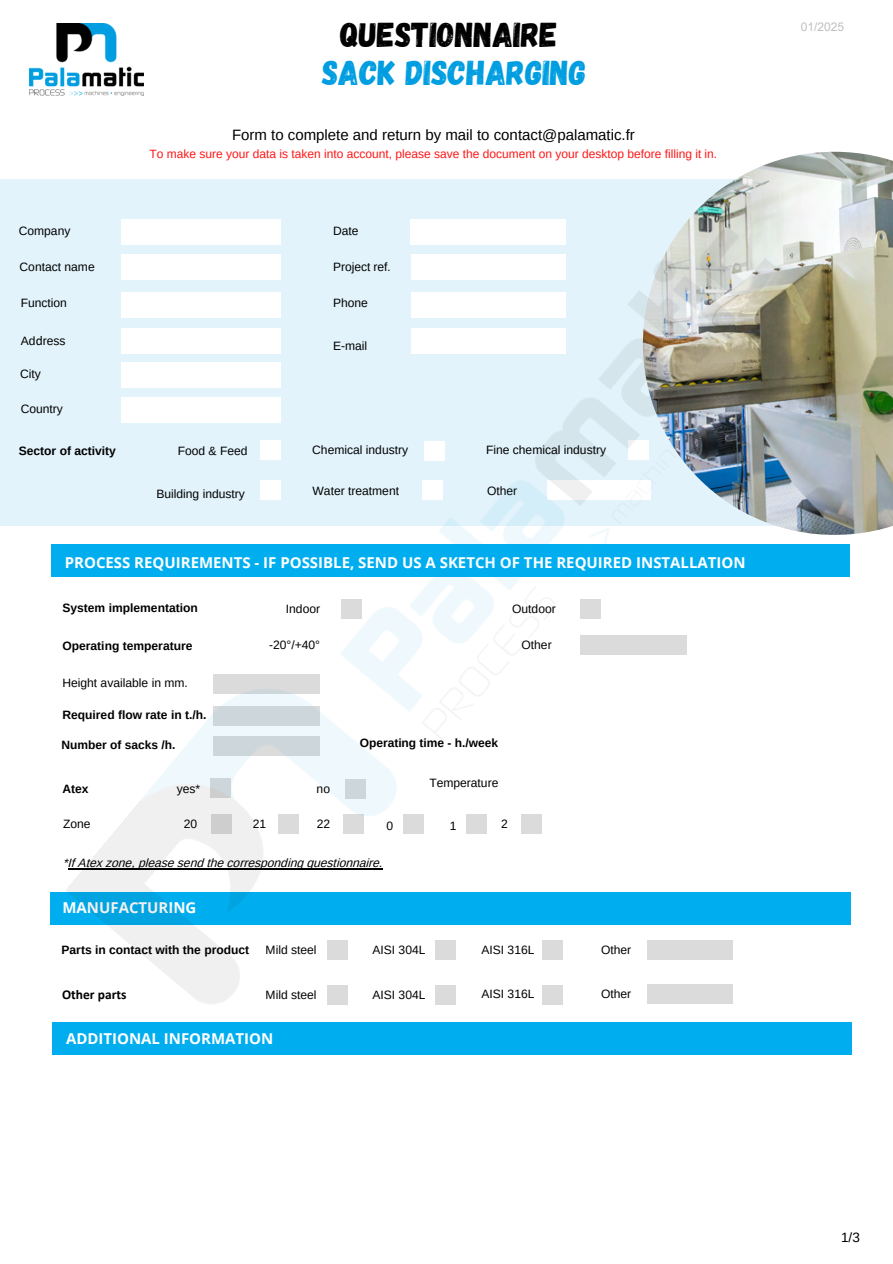
<style>
.page{position:relative;width:893px;height:1264px;background:#fff}
.page>*{position:absolute;margin:0;border:0;box-sizing:border-box;transform-origin:0 0}
.t1{font:34.5px "Gagalin";color:#009ee1}
.t2{font:34.5px "Gagalin";color:#000}
.t3{font:700 15px "Open Sans";color:#fff}
.t4{font:15px "Arimo";color:#000}
.t5{font:700 13.5px "Calibri";color:#000}
.t6{font:13.5px "Arimo";color:#000}
.t7{font:12px "Arimo";color:#000}
.t8{font:700 12px "Arimo";color:#000}
.t9{font:12px "Arimo";color:#ff1616}
.t10{font:italic 12px "Arimo";color:#000}
.t11{font:12px "Arial";color:#bfbfbf}
.s1{font-family:"Calibri";font-size:13.5px}
.s2{font-family:"Calibri"}
</style>
<div class="page">
<img style="left:30px;top:24px;width:113px;height:72px">
<div style="left:51px;top:544px;width:798px;height:33px;background:#00aeef"></div>
<div style="left:52px;top:1022px;width:799px;height:33px;background:#00aeef"></div>
<div style="left:50px;top:891px;width:800px;height:33px;background:#00aeef"></div>
<div style="left:0;top:179px;width:892px;height:346px;background:#e2f3fb"></div>
<div style="left:121px;top:219px;width:159px;height:26px;background:#fff"></div>
<div style="left:410px;top:219px;width:155px;height:26px;background:#fff"></div>
<img style="left:686px;top:152px;width:206px;height:383px">
<img style="left:65px;top:222px;width:750px;height:783px">
<h1 class="t2" style="left:340px;top:12px;width:219px">QUESTIONNAIRE</h1>
<h1 class="t1" style="left:322px;top:50px;width:266px">SACK DISCHARGING</h1>
<p class="t7" style="left:19px;top:224px;width:53px">Company</p>
<p class="t7" style="left:20px;top:260px;width:77px">Contact name</p>
<p class="t7" style="left:21px;top:296px;width:48px">Function</p>
<p class="t7" style="left:21px;top:334px;width:46px">Ad<span class="s1">d</span>ress</p>
<p class="t7" style="left:20px;top:367px;width:22px">City</p>
<p class="t7" style="left:21px;top:402px;width:44px">Country</p>
<p class="t8" style="left:19px;top:444px;width:99px">Sector of activity</p>
<p class="t4" style="left:232px;top:126px;width:404px">Form to complete and return by mail to contact@palamatic.fr</p>
<p class="t9" style="left:149px;top:147px;width:569px">To make sure your data is taken into account, please save the document on your desktop before filling it in.</p>
<p class="t7" style="left:333px;top:224px;width:27px">Date</p>
<p class="t7" style="left:333px;top:260px;width:59px">Project ref<span class="s2">.</span></p>
<p class="t7" style="left:333px;top:296px;width:36px">Phone</p>
<p class="t7" style="left:333px;top:339px;width:36px">E-mail</p>
<p class="t7" style="left:312px;top:443px;width:97px">Chemical industry</p>
<p class="t7" style="left:486px;top:443px;width:122px">Fine chemical industry</p>
<p class="t7" style="left:178px;top:444px;width:71px">Food &amp; Feed</p>
<p class="t7" style="left:156px;top:487px;width:90px">Building industry</p>
<p class="t7" style="left:312px;top:483px;width:88px">Water treatment</p>
<p class="t7" style="left:487px;top:483px;width:32px">Other</p>
<p class="t3" style="left:65px;top:551px;width:682px">PROCESS REQUIREMENTS - IF POSSIBLE, SEND US A SKETCH OF THE REQUIRED INSTALLATION</p>
<p class="t8" style="left:62px;top:601px;width:137px">System implementation</p>
<p class="t8" style="left:62px;top:638px;width:132px">Operating temperature</p>
<p class="t7" style="left:286px;top:601px;width:36px">Indoor</p>
<p class="t7" style="left:512px;top:602px;width:45px">Outdoor</p>
<p class="t7" style="left:269px;top:638px;width:52px">-20°/+40°</p>
<p class="t7" style="left:521px;top:638px;width:32px">Other</p>
<p class="t7" style="left:62px;top:675px;width:127px">Height available in mm.</p>
<p class="t8" style="left:62px;top:708px;width:146px">Required flow rate in t./h.</p>
<p class="t8" style="left:62px;top:738px;width:115px">Number of sacks /h.</p>
<p class="t8" style="left:359px;top:736px;width:140px">Operating time - h./week</p>
<p class="t8" style="left:62px;top:781px;width:28px">Atex</p>
<p class="t7" style="left:177px;top:781px;width:25px">yes*</p>
<p class="t7" style="left:316px;top:782px;width:15px">no</p>
<p class="t7" style="left:429px;top:776px;width:71px">Temperature</p>
<p class="t7" style="left:63px;top:817px;width:29px">Zone</p>
<p class="t7" style="left:184px;top:817px;width:15px">20</p>
<p class="t7" style="left:253px;top:817px;width:15px">21</p>
<p class="t7" style="left:317px;top:817px;width:15px">22</p>
<p class="t7" style="left:386px;top:818px;width:8px">0</p>
<p class="t7" style="left:449px;top:818px;width:8px">1</p>
<p class="t7" style="left:501px;top:817px;width:8px">2</p>
<p class="t10" style="left:63px;top:855px;width:324px">*IfAtexzone,please send the corresponding questionnaire.</p>
<p class="t3" style="left:62px;top:897px;width:135px">MANUFACTURING</p>
<p class="t8" style="left:62px;top:943px;width:189px">Parts in contact with the product</p>
<p class="t7" style="left:265px;top:943px;width:52px">Mild steel</p>
<p class="t7" style="left:601px;top:943px;width:32px">Other</p>
<p class="t5" style="left:62px;top:985px;width:66px">Other parts</p>
<p class="t7" style="left:372px;top:943px;width:54px">AISI 304L</p>
<p class="t7" style="left:481px;top:943px;width:54px">AISI 316L</p>
<p class="t7" style="left:265px;top:987px;width:52px">Mild steel</p>
<p class="t7" style="left:372px;top:987px;width:54px">AISI 304L</p>
<p class="t7" style="left:481px;top:987px;width:54px">AISI 316L</p>
<p class="t7" style="left:601px;top:987px;width:32px">Other</p>
<p class="t3" style="left:66px;top:1027px;width:209px">ADDITIONAL INFORMATION</p>
<p class="t11" style="left:800px;top:18px;width:45px">01/2025</p>
<p class="t6" style="left:841px;top:1229px;width:20px">1/3</p>
</div>
